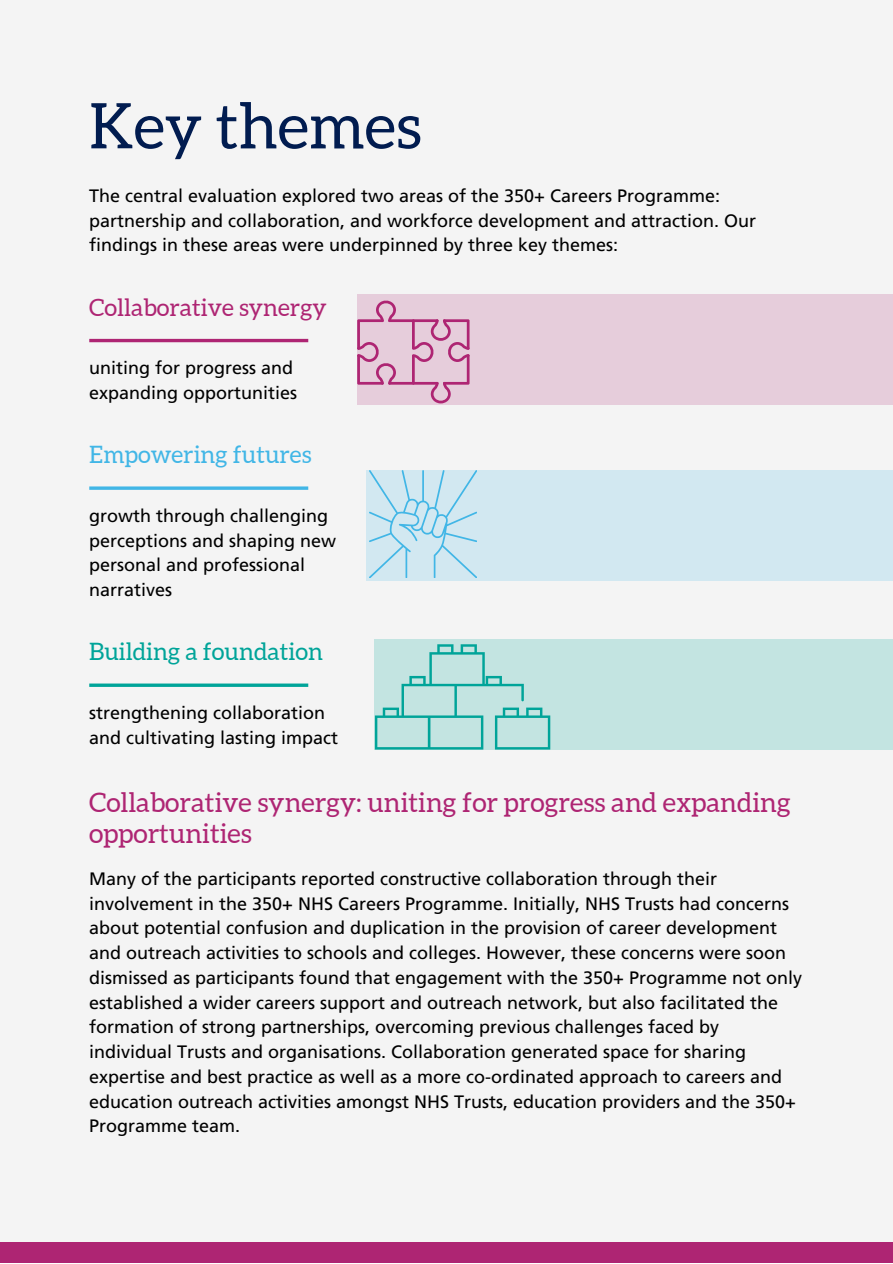
<style>
.page{position:relative;width:893px;height:1264px;background:#fff}
.page>*{position:absolute;margin:0;border:0;box-sizing:border-box;transform-origin:0 0}
.t1{font:63px "Aleo";color:#011c50}
.t2{font:27px/31.5px "Aleo";color:#ae2573}
.t3{font:24px "Aleo";color:#ae2573}
.t4{font:24px "Aleo";color:#00a499}
.t5{font:24px "Aleo";color:#41b6e6}
.t6{font:18px/24.8px "Frutiger LT Std";color:#000}
</style>
<div class="page">
<div style="left:0;top:0;width:892px;height:1262px;background:#f4f4f4"></div>
<div style="left:0;top:1242px;width:892px;height:20px;background:#ae2573"></div>
<hr style="left:89px;top:339px;width:219px;height:3px;background:#ae2573">
<svg style="left:89px;top:486px;width:219px;height:4px"></svg>
<svg style="left:89px;top:683px;width:219px;height:4px"></svg>
<div style="left:357px;top:294px;width:535px;height:111px;background:#e6cddb"></div>
<svg style="left:357px;top:300px;width:112px;height:103px"></svg>
<hr style="left:412px;top:319px;width:26px;height:3px;background:#ae2573">
<div style="left:366px;top:470px;width:526px;height:110px;background:#d2e8f1"></div>
<div style="left:375px;top:639px;width:517px;height:110px;background:#c3e4e1"></div>
<svg style="left:369px;top:470px;width:108px;height:108px"></svg>
<svg style="left:375px;top:644px;width:175px;height:105px"></svg>
<p class="t1" style="left:89px;top:91px;width:334px">Key themes</p>
<p class="t6" style="left:89px;top:185px;width:668px">The central evaluation explored two areas of the 350+ Careers Programme: partnership and collaboration, and workforce development and attraction. Our findings in these areas were underpinned by three key themes:</p>
<p class="t3" style="left:89px;top:294px;width:239px">Collaborative synergy</p>
<p class="t6" style="left:89px;top:357px;width:209px">uniting for progress and expanding opportunities</p>
<p class="t5" style="left:89px;top:441px;width:224px">Empowering futures</p>
<p class="t6" style="left:89px;top:505px;width:248px">growth through challenging perceptions and shaping new personal and professional narratives</p>
<p class="t4" style="left:89px;top:638px;width:235px">Building a foundation</p>
<p class="t6" style="left:89px;top:702px;width:250px">strengthening collaboration and cultivating lasting impact</p>
<p class="t2" style="left:89px;top:786px;width:702px">Collaborative synergy: uniting for progress and expanding opportunities</p>
<p class="t6" style="left:89px;top:868px;width:714px">Many of the participants reported constructive collaboration through their involvement in the 350+ NHS Careers Programme. Initially, NHS Trusts had concerns about potential confusion and duplication in the provision of career development and outreach activities to schools and colleges. However, these concerns were soon dismissed as participants found that engagement with the 350+ Programme not only established a wider careers support and outreach network, but also facilitated the formation of strong partnerships, overcoming previous challenges faced by individual Trusts and organisations. Collaboration generated space for sharing expertise and best practice as well as a more co-ordinated approach to careers and education outreach activities amongst NHS Trusts, education providers and the 350+ Programme team.</p>
</div>
